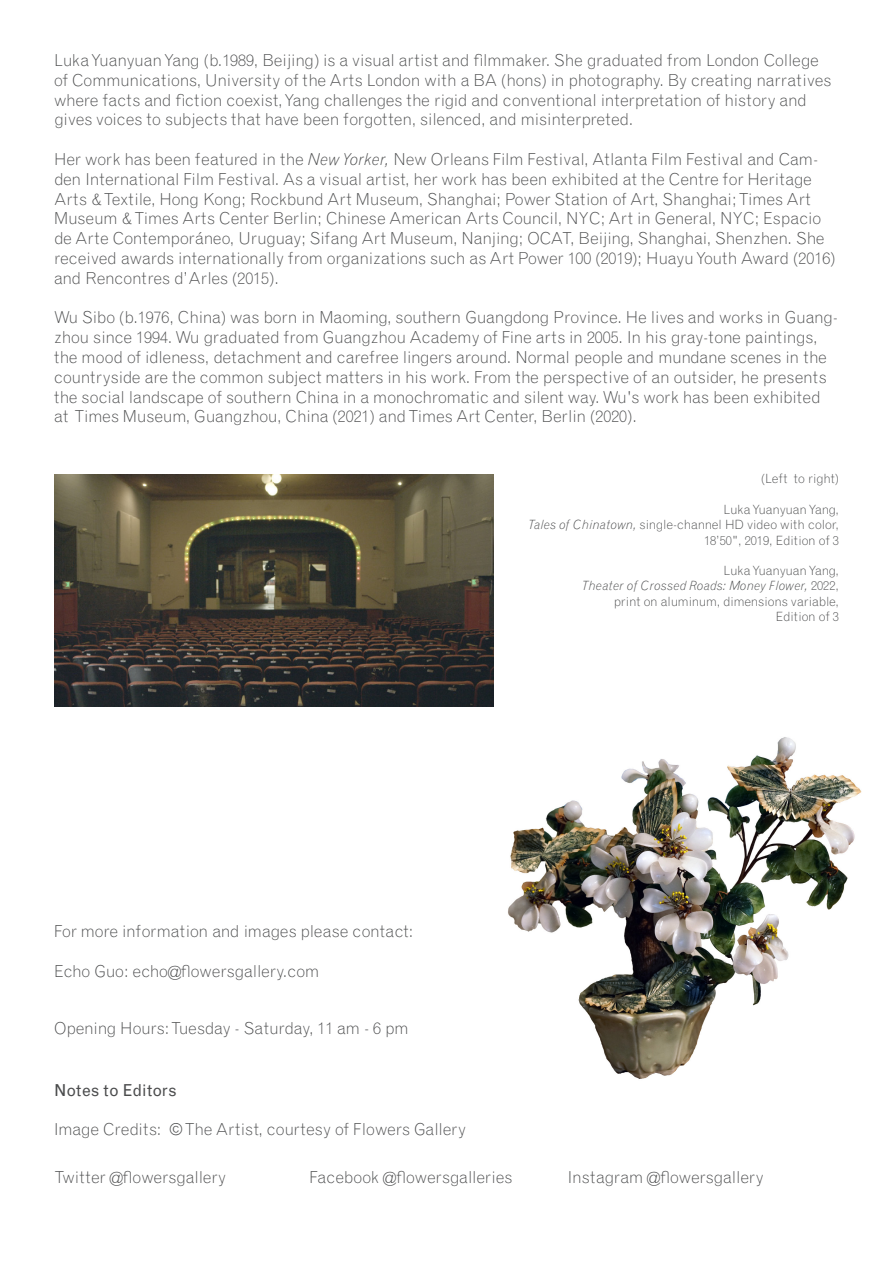
<style>
.page{position:relative;width:893px;height:1263px;background:#fff}
.page>*{position:absolute;margin:0;border:0;box-sizing:border-box;transform-origin:0 0}
.t1{font:300 16.5px/19.8px "Grotesque MT Std";letter-spacing:-.01em;color:#4b4c4d}
.t2{font:16.5px "Grotesque MT Std";color:#4b4c4d}
.t3{font:300 12.75px/15.3px "Grotesque MT Std";letter-spacing:-.01em;color:#4b4c4d;text-align:right}
.t4{font:italic 300 12.75px "Grotesque MT Std";letter-spacing:.01em;color:#4b4c4d}
.s1{font-style:italic}
.s2{font-style:normal}
</style>
<div class="page">
<img style="left:508px;top:737px;width:353px;height:342px">
<img style="left:54px;top:474px;width:440px;height:232px">
<p class="t1" style="left:54px;top:50px;width:779px">Luka Yuanyuan Yang (b.1989, Beijing) is a visual artist and filmmaker. She graduated from London College of Communications, University of the Arts London with a BA (hons) in photography. By creating narratives where facts and fiction coexist, Yang challenges the rigid and conventional interpretation of history and gives voices to subjects that have been forgotten, silenced, and misinterpreted.</p>
<p class="t1" style="left:54px;top:149px;width:783px">Her work has been featured in the <span class="s1">New Yorker,</span> New Orleans Film Festival, Atlanta Film Festival and Cam&shy;den International Film Festival. As a visual artist, her work has been exhibited at the Centre for Heritage Arts &amp; Textile, Hong Kong; Rockbund Art Museum, Shanghai; Power Station of Art, Shanghai; Times Art Museum &amp; Times Arts Center Berlin; Chinese American Arts Council, NYC; Art in General, NYC; Espacio de Arte Contemporáneo, Uruguay; Sifang Art Museum, Nanjing; OCAT, Beijing, Shanghai, Shenzhen. She received awards internationally from organizations such as Art Power 100 (2019); Huayu Youth Award (2016) and Rencontres d’Arles (2015).</p>
<p class="t1" style="left:54px;top:308px;width:786px">Wu Sibo (b.1976, China) was born in Maoming, southern Guangdong Province. He lives and works in Guang&shy;zhou since 1994. Wu graduated from Guangzhou Academy of Fine arts in 2005. In his gray-tone paintings, the mood of idleness, detachment and carefree lingers around. Normal people and mundane scenes in the countryside are the common subject matters in his work. From the perspective of an outsider, he presents the social landscape of southern China in a monochromatic and silent way. Wu's work has been exhibited at Times Museum, Guangzhou, China (2021) and Times Art Center, Berlin (2020).</p>
<p class="t3" style="left:761px;top:471px;width:79px">(Left to right)</p>
<p class="t3" style="left:723px;top:502px;width:117px">Luka Yuanyuan Yang,</p>
<p class="t3" style="left:528px;top:517px;width:313px"><span class="s1">Tales of Chinatown,</span> single-channel HD video with color,<br>18’50", 2019, Edition of 3</p>
<p class="t3" style="left:723px;top:563px;width:117px">Luka Yuanyuan Yang,</p>
<p class="t4" style="left:582px;top:578px;width:259px">Theater of Crossed Roads: Money Flower, <span class="s2">2022,</span></p>
<p class="t3" style="left:614px;top:594px;width:227px">print on aluminum, dimensions variable,</p>
<p class="t3" style="left:776px;top:609px;width:65px">Edition of 3</p>
<p class="t1" style="left:54px;top:921px;width:361px">For more information and images please contact:</p>
<p class="t1" style="left:54px;top:961px;width:267px">Echo Guo: echo@flowersgallery.com</p>
<p class="t1" style="left:54px;top:1018px;width:356px">Opening Hours: Tuesday - Saturday, 11 am - 6 pm</p>
<p class="t2" style="left:54px;top:1081px;width:125px">Notes to Editors</p>
<p class="t1" style="left:54px;top:1119px;width:413px">Image Credits: © The Artist, courtesy of Flowers Gallery</p>
<p class="t1" style="left:54px;top:1168px;width:174px">Twitter @flowersgallery</p>
<p class="t1" style="left:309px;top:1168px;width:204px">Facebook @flowersgalleries</p>
<p class="t1" style="left:568px;top:1168px;width:197px">Instagram @flowersgallery</p>
</div>
